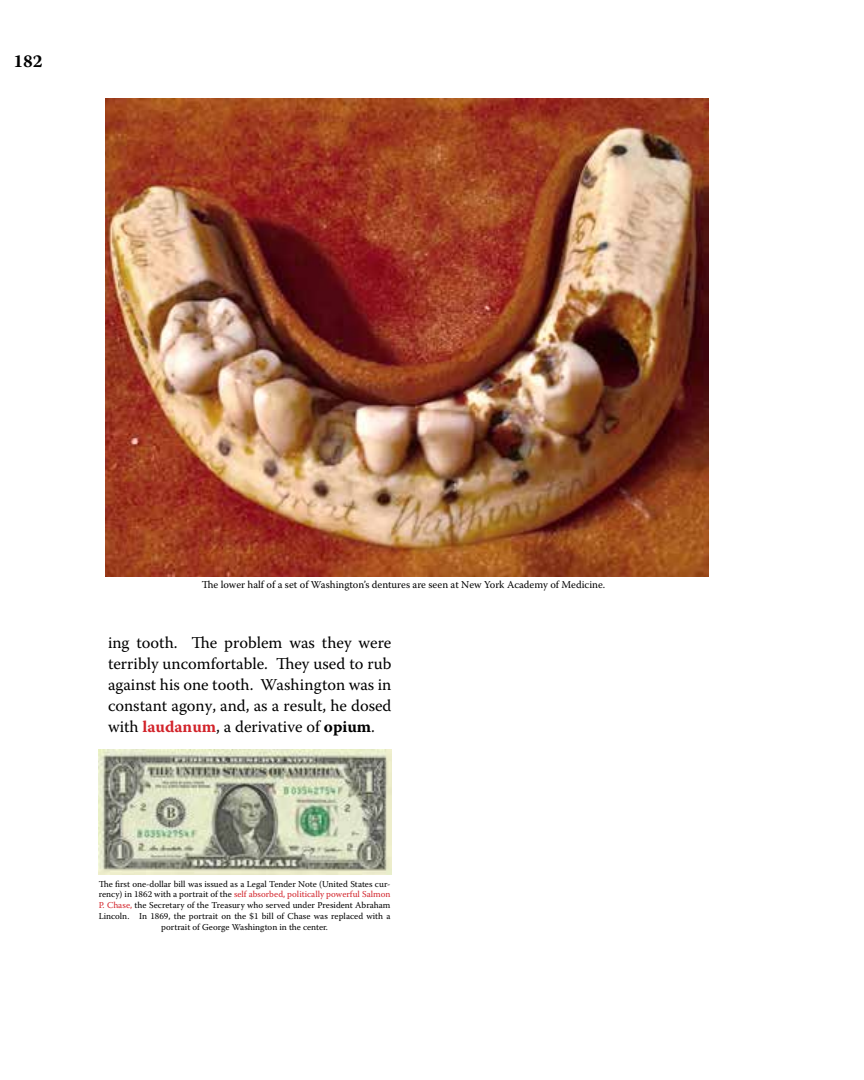
<style>
.page{position:relative;width:864px;height:1080px;background:#fff}
.page>*{position:absolute;margin:0;border:0;box-sizing:border-box;transform-origin:0 0}
.t1{font:700 18px "Warnock Pro";color:#000}
.t2{font:16.5px/21px "Warnock Pro";color:#000;text-align:justify}
.t3{font:10.5px "Warnock Pro";color:#000}
.t4{font:9px/10.8px "Warnock Pro";color:#000;text-align:center}
.s1{font-weight:700;color:#d2232a}
.s2{font-weight:700}
.s3{color:#d2232a}
</style>
<div class="page">
<img style="left:105px;top:98px;width:603px;height:479px">
<img style="left:99px;top:749px;width:293px;height:125px">
<h1 class="t1" style="left:14px;top:50px;width:31px">182</h1>
<p class="t3" style="left:202px;top:579px;width:405px">The lower half of a set of Washington’s dentures are seen at New York Academy of Medicine.</p>
<h2 class="t2" style="left:108px;top:632px;width:285px">ing tooth. The problem was they were terribly uncomfortable. They used to rub against his one tooth. Washington was in constant agony, and, as a result, he dosed with <span class="s1">laudanum</span>, a derivative of <span class="s2">opium</span>.</h2>
<p class="t4" style="left:99px;top:878px;width:293px">The first one-dollar bill was issued as a Legal Tender Note (United States cur&shy;rency) in 1862 with a portrait of the <span class="s3">self absorbed, politically powerful Salmon P. Chase,</span> the Secretary of the Treasury who served under President Abraham Lincoln. In 1869, the portrait on the $1 bill of Chase was replaced with a portrait of George Washington in the center.</p>
</div>
